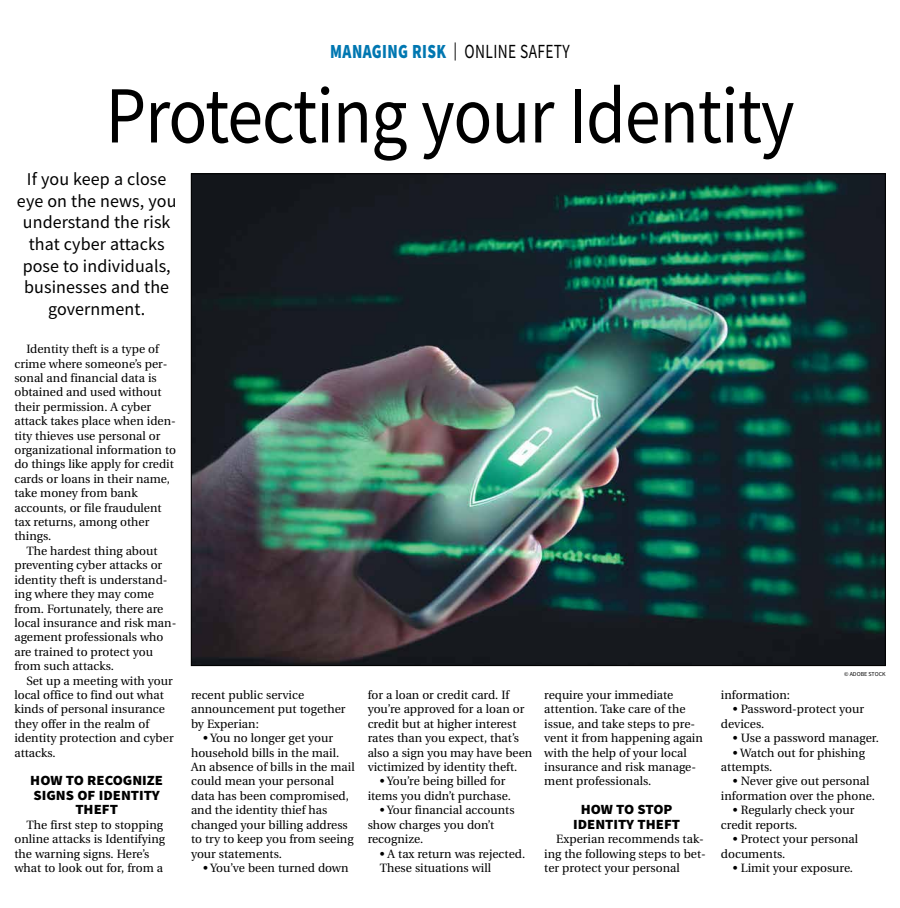
<style>
.page{position:relative;width:900px;height:908px;background:#fff}
.page>*{position:absolute;margin:0;border:0;box-sizing:border-box;transform-origin:0 0}
.t1{font:81px "Source Sans Pro";letter-spacing:-.015em;color:#000;scale:.89 1}
.t2{font:900 20px "Source Sans Pro";letter-spacing:.025em;color:#0077b1;scale:.77 1}
.t3{font:18px/21.6px "Source Sans Pro";letter-spacing:.005em;color:#000;text-align:center}
.t4{font:900 14px/14.4px "Source Sans Pro";color:#000;text-align:center;scale:1.05 1}
.t5{font:12px/14.4px "Utopia";color:#000}
.t6{font:6px "Source Sans Pro";color:#000}
.s1{font-weight:400;font-size:18px;color:#000}
.s2{font-weight:400;color:#000}
</style>
<div class="page">
<img style="left:193px;top:175px;width:691px;height:488px">
<h2 class="t2" style="left:330px;top:38px;width:312px">MANAGING RISK <span class="s1">|</span> <span class="s2">ONLINE SAFETY</span></h2>
<h1 class="t1" style="left:105px;top:64px;width:776px">Protecting your Identity</h1>
<h3 class="t3" style="left:17px;top:168px;width:161px">If you keep a close eye on the news, you understand the risk that cyber attacks pose to individuals, businesses and the government.</h3>
<p class="t5" style="left:26px;top:342px;width:134px">Identity theft is a type of</p>
<p class="t5" style="left:14px;top:356px;width:154px">crime where someone’s per-</p>
<p class="t5" style="left:14px;top:371px;width:144px">sonal and financial data is</p>
<p class="t5" style="left:14px;top:385px;width:149px">obtained and used without</p>
<p class="t5" style="left:14px;top:399px;width:138px">their permission. A cyber</p>
<p class="t5" style="left:14px;top:414px;width:163px">attack takes place when iden-</p>
<p class="t5" style="left:14px;top:428px;width:148px">tity thieves use personal or</p>
<p class="t5" style="left:14px;top:443px;width:163px">organizational information to</p>
<p class="t5" style="left:14px;top:457px;width:161px">do things like apply for credit</p>
<p class="t5" style="left:14px;top:471px;width:157px">cards or loans in their name,</p>
<p class="t5" style="left:14px;top:486px;width:125px">take money from bank</p>
<p class="t5" style="left:14px;top:500px;width:149px">accounts, or file fraudulent</p>
<p class="t5" style="left:14px;top:515px;width:137px">tax returns, among other</p>
<p class="t5" style="left:14px;top:529px;width:38px">things.</p>
<p class="t5" style="left:26px;top:543px;width:133px">The hardest thing about</p>
<p class="t5" style="left:14px;top:558px;width:149px">preventing cyber attacks or</p>
<p class="t5" style="left:14px;top:572px;width:155px">identity theft is understand-</p>
<p class="t5" style="left:14px;top:587px;width:141px">ing where they may come</p>
<p class="t5" style="left:14px;top:601px;width:151px">from. Fortunately, there are</p>
<p class="t5" style="left:14px;top:615px;width:164px">local insurance and risk man-</p>
<p class="t5" style="left:14px;top:630px;width:151px">agement professionals who</p>
<p class="t5" style="left:14px;top:644px;width:140px">are trained to protect you</p>
<p class="t5" style="left:14px;top:659px;width:101px">from such attacks.</p>
<p class="t5" style="left:26px;top:673px;width:148px">Set up a meeting with your</p>
<p class="t5" style="left:14px;top:687px;width:151px">local office to find out what</p>
<p class="t5" style="left:14px;top:702px;width:152px">kinds of personal insurance</p>
<p class="t5" style="left:14px;top:716px;width:136px">they offer in the realm of</p>
<p class="t5" style="left:14px;top:731px;width:161px">identity protection and cyber</p>
<p class="t5" style="left:14px;top:745px;width:43px">attacks.</p>
<p class="t4" style="left:30px;top:773px;width:128px">HOW TO RECOGNIZE<br>SIGNS OF IDENTITY<br>THEFT</p>
<p class="t5" style="left:14px;top:817px;width:152px;text-indent:12px">The first step to stopping online attacks is Identifying the warning signs. Here’s what to look out for, from a</p>
<p class="t5" style="left:191px;top:687px;width:156px">recent public service announcement put together by Experian:</p>
<p class="t5" style="left:191px;top:731px;width:165px;text-indent:12px">• You no longer get your household bills in the mail.<br>An absence of bills in the mail could mean your personal data has been compromised, and the identity thief has changed your billing address to try to keep you from seeing your statements.</p>
<p class="t5" style="left:203px;top:860px;width:147px">• You’ve been turned down</p>
<p class="t5" style="left:368px;top:687px;width:166px">for a loan or credit card. If you’re approved for a loan or credit but at higher interest rates than you expect, that’s also a sign you may have been victimized by identity theft.</p>
<p class="t5" style="left:368px;top:774px;width:145px;text-align:center">• You’re being billed for items you didn’t purchase.</p>
<p class="t5" style="left:368px;top:803px;width:148px;text-indent:12px">• Your financial accounts show charges you don’t recognize.</p>
<p class="t5" style="left:380px;top:846px;width:147px">• A tax return was rejected.<br>These situations will</p>
<p class="t5" style="left:544px;top:687px;width:160px">require your immediate attention. Take care of the issue, and take steps to pre&shy;vent it from happening again with the help of your local insurance and risk manage&shy;ment professionals.</p>
<p class="t4" style="left:573px;top:802px;width:104px">HOW TO STOP<br>IDENTITY THEFT</p>
<p class="t5" style="left:544px;top:831px;width:163px;text-indent:12px">Experian recommends tak&shy;ing the following steps to bet&shy;ter protect your personal</p>
<p class="t6" style="left:844px;top:670px;width:43px">© ADOBE STOCK</p>
<p class="t5" style="left:721px;top:687px;width:71px">information:</p>
<p class="t5" style="left:721px;top:702px;width:145px;text-indent:12px">• Password-protect your devices.</p>
<p class="t5" style="left:733px;top:731px;width:148px">• Use a password manager.</p>
<p class="t5" style="left:721px;top:745px;width:146px;text-indent:12px">• Watch out for phishing attempts.</p>
<p class="t5" style="left:721px;top:774px;width:155px;text-align:center">• Never give out personal information over the phone.</p>
<p class="t5" style="left:721px;top:803px;width:135px;text-indent:12px">• Regularly check your credit reports.</p>
<p class="t5" style="left:721px;top:831px;width:139px;text-indent:12px">• Protect your personal documents.</p>
<p class="t5" style="left:733px;top:860px;width:122px">• Limit your exposure.</p>
</div>
